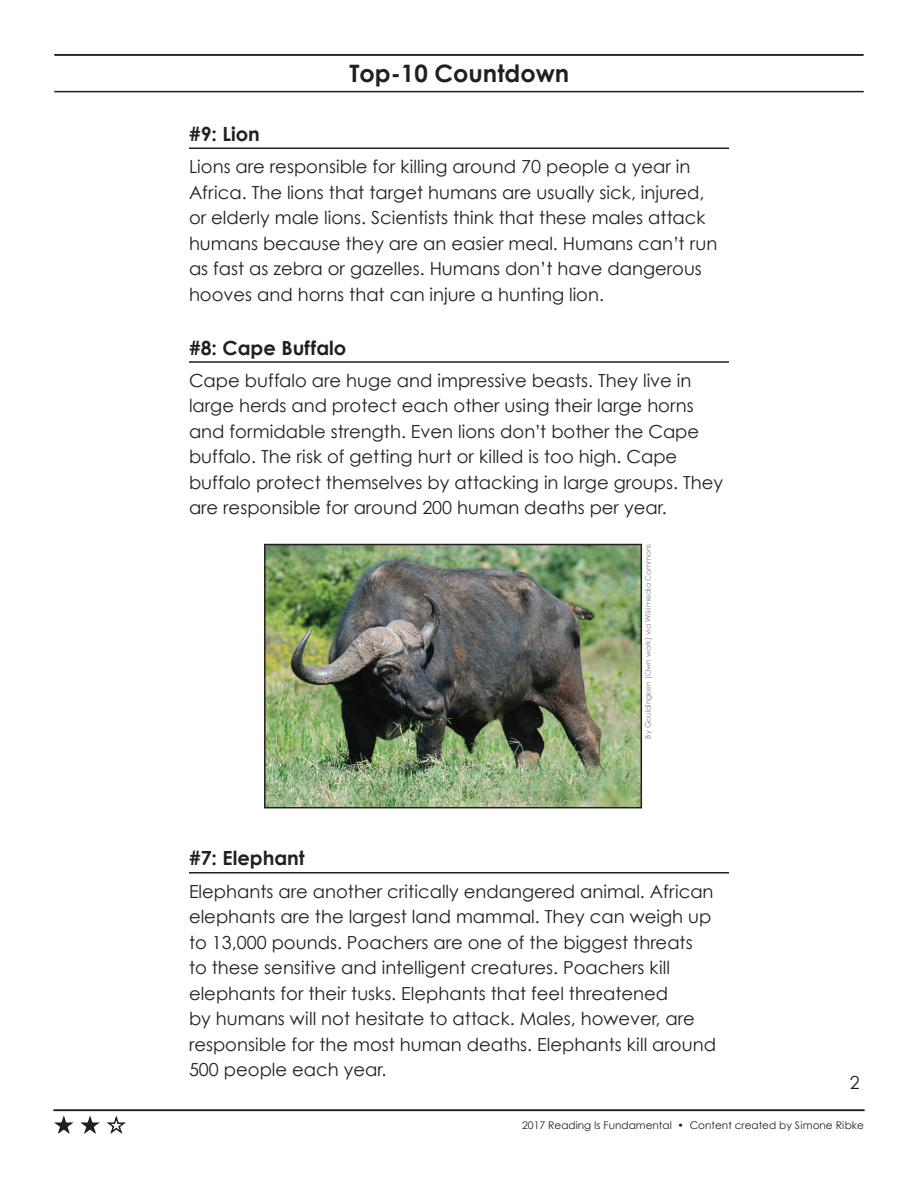
<style>
.page{position:relative;width:918px;height:1188px;background:#fff}
.page>*{position:absolute;margin:0;border:0;box-sizing:border-box;transform-origin:0 0}
.t1{font:700 24px "Century Gothic";color:#231f20}
.t2{font:700 19.5px "Century Gothic";color:#231f20}
.t3{font:18px/25.5px "Century Gothic";color:#231f20}
.t4{font:10.5px "Century Gothic";color:#231f20}
.t5{font:7.5px "Century Gothic";color:#808285}
</style>
<div class="page">
<hr style="left:54px;top:1109px;width:810px;height:2px;background:#231f20">
<svg style="left:54px;top:1116px;width:72px;height:18px"></svg>
<hr style="left:55px;top:54px;width:808px;height:2px;background:#231f20">
<hr style="left:55px;top:91px;width:808px;height:1px;background:#231f20">
<hr style="left:189px;top:148px;width:540px;height:1px;background:#231f20">
<hr style="left:189px;top:361px;width:540px;height:2px;background:#231f20">
<hr style="left:189px;top:872px;width:540px;height:2px;background:#231f20">
<img style="left:267px;top:547px;width:372px;height:258px">
<div style="left:264px;top:544px;width:378px;height:264px;border:2px solid #231f20"></div>
<h1 class="t1" style="left:350px;top:58px;width:221px">Top-10 Countdown</h1>
<p class="t2" style="left:189px;top:121px;width:72px">#9: Lion</p>
<p class="t3" style="left:189px;top:153px;width:530px">Lions are responsible for killing around 70 people a year in Africa. The lions that target humans are usually sick, injured, or elderly male lions. Scientists think that these males attack humans because they are an easier meal. Humans can’t run as fast as zebra or gazelles. Humans don’t have dangerous hooves and horns that can injure a hunting lion.</p>
<p class="t2" style="left:189px;top:335px;width:159px">#8: Cape Buffalo</p>
<p class="t3" style="left:189px;top:367px;width:536px">Cape buffalo are huge and impressive beasts. They live in large herds and protect each other using their large horns and formidable strength. Even lions don’t bother the Cape buffalo. The risk of getting hurt or killed is too high. Cape buffalo protect themselves by attacking in large groups. They are responsible for around 200 human deaths per year.</p>
<p class="t5" style="left:644px;top:739px;width:196px;rotate:-90deg">By Gouldingken (Own work) via Wikimedia Commons</p>
<p class="t2" style="left:189px;top:846px;width:117px">#7: Elephant</p>
<p class="t3" style="left:189px;top:878px;width:529px">Elephants are another critically endangered animal. African elephants are the largest land mammal. They can weigh up to 13,000 pounds. Poachers are one of the biggest threats<br>to these sensitive and intelligent creatures. Poachers kill elephants for their tusks. Elephants that feel threatened<br>by humans will not hesitate to attack. Males, however, are responsible for the most human deaths. Elephants kill around 500 people each year.</p>
<p class="t3" style="left:850px;top:1069px;width:11px">2</p>
<p class="t4" style="left:522px;top:1118px;width:343px">2017 Reading Is Fundamental • Content created by Simone Ribke</p>
</div>
